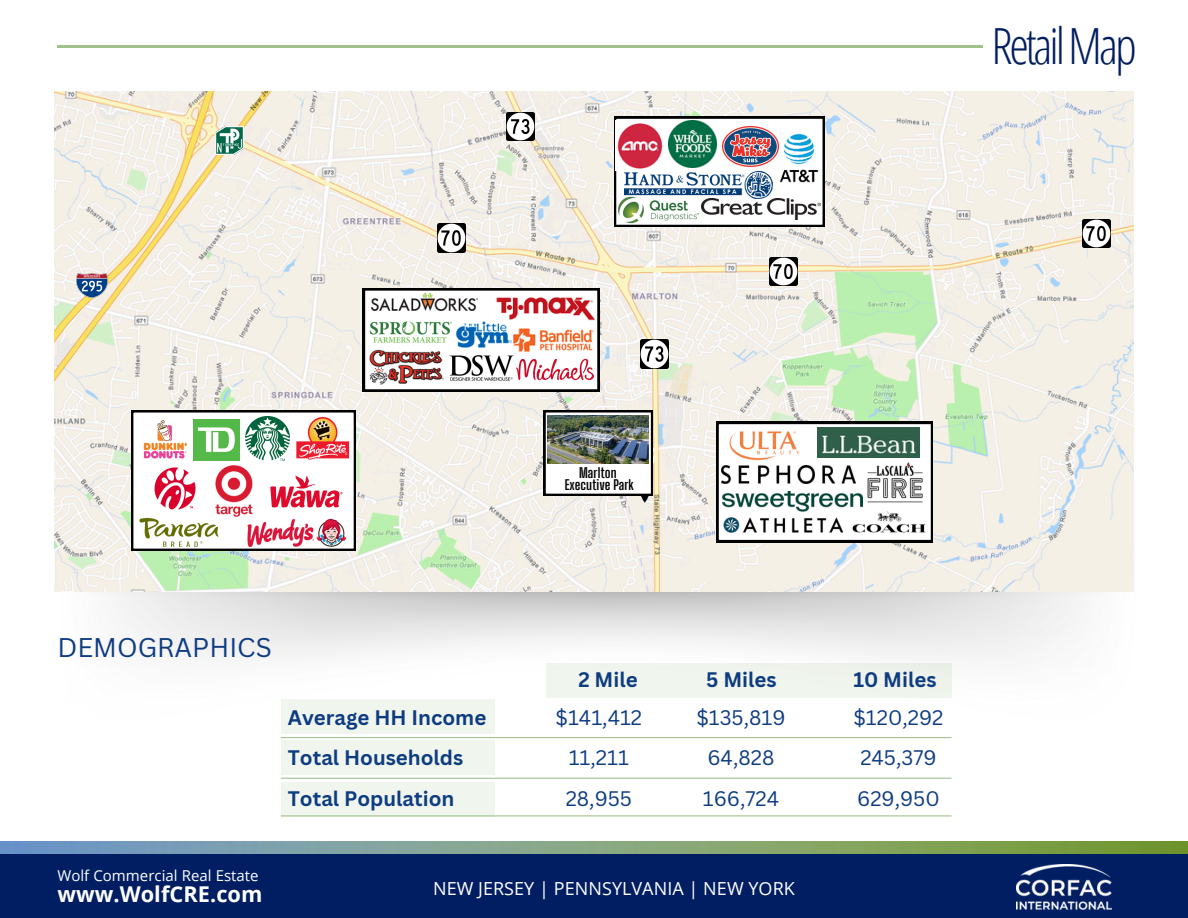
<style>
.page{position:relative;width:1188px;height:918px;background:#fff}
.page>*{position:absolute;margin:0;border:0;box-sizing:border-box;transform-origin:0 0}
.t1{font:300 49.8px "Open Sans Condensed";letter-spacing:-.06em;color:#001e61}
.t2{font:26.4px "Canva Sans";color:#0e3c81}
.t3{font:700 21.75px "Open Sans";letter-spacing:.005em;color:#fff}
.t4{font:700 20.55px "Canva Sans";color:#0e3c81}
.t5{font:20.55px "Canva Sans";color:#0e3c81}
.t6{font:18px "Open Sans";letter-spacing:.005em;color:#fff}
.t7{font:15px "Open Sans";letter-spacing:.005em;color:#fff}
.t8{font:700 13.65px/12.3px "Big Shoulders Display";color:#000;text-align:center}
</style>
<div class="page">
<div style="left:0;top:854px;width:1188px;height:64px;background:#001e61"></div>
<img style="left:0;top:842px;width:1188px;height:12px">
<img style="left:1017px;top:864px;width:94px;height:45px">
<hr style="left:57px;top:46px;width:926px;height:2px;background:#a2c28b">
<img style="left:55px;top:92px;width:1078px;height:499px">
<img style="left:76px;top:273px;width:32px;height:25px">
<img style="left:215px;top:126px;width:28px;height:29px">
<img style="left:506px;top:112px;width:28px;height:28px">
<img style="left:1082px;top:220px;width:29px;height:28px">
<svg style="left:131px;top:410px;width:225px;height:141px"></svg>
<img style="left:296px;top:416px;width:54px;height:44px">
<img style="left:245px;top:416px;width:44px;height:44px">
<img style="left:267px;top:469px;width:79px;height:44px">
<img style="left:194px;top:419px;width:46px;height:42px">
<img style="left:208px;top:465px;width:52px;height:52px">
<img style="left:244px;top:516px;width:105px;height:35px">
<img style="left:151px;top:468px;width:47px;height:41px">
<img style="left:138px;top:515px;width:82px;height:36px">
<img style="left:142px;top:419px;width:46px;height:41px">
<svg style="left:717px;top:422px;width:216px;height:120px"></svg>
<img style="left:723px;top:425px;width:83px;height:36px">
<svg style="left:363px;top:288px;width:236px;height:104px"></svg>
<img style="left:370px;top:344px;width:74px;height:42px">
<img style="left:496px;top:296px;width:100px;height:25px">
<img style="left:372px;top:294px;width:106px;height:17px">
<img style="left:818px;top:427px;width:101px;height:31px">
<img style="left:722px;top:465px;width:134px;height:18px">
<img style="left:863px;top:461px;width:65px;height:44px">
<svg style="left:614px;top:117px;width:210px;height:110px"></svg>
<img style="left:616px;top:120px;width:52px;height:51px">
<img style="left:723px;top:126px;width:56px;height:41px">
<img style="left:669px;top:120px;width:47px;height:48px">
<div style="left:281px;top:699px;width:213px;height:35px;background:#f0f5ed"></div>
<div style="left:281px;top:740px;width:213px;height:34px;background:#f0f5ed"></div>
<div style="left:281px;top:782px;width:213px;height:34px;background:#f0f5ed"></div>
<hr style="left:281px;top:737px;width:671px;height:1px;background:#a4c291">
<hr style="left:281px;top:778px;width:671px;height:1px;background:#a4c291">
<div style="left:546px;top:663px;width:406px;height:34px;background:#f0f5ed"></div>
<hr style="left:281px;top:815px;width:671px;height:1px;background:#a4c291">
<img style="left:769px;top:257px;width:28px;height:28px">
<img style="left:437px;top:224px;width:28px;height:28px">
<img style="left:640px;top:340px;width:29px;height:28px">
<img style="left:368px;top:319px;width:85px;height:25px">
<img style="left:449px;top:353px;width:64px;height:30px">
<img style="left:516px;top:359px;width:78px;height:22px">
<img style="left:513px;top:327px;width:81px;height:27px">
<img style="left:456px;top:322px;width:55px;height:27px">
<img style="left:624px;top:171px;width:149px;height:27px">
<img style="left:618px;top:197px;width:82px;height:27px">
<img style="left:779px;top:133px;width:42px;height:51px">
<img style="left:701px;top:198px;width:120px;height:22px">
<svg style="left:544px;top:410px;width:109px;height:93px"></svg>
<img style="left:548px;top:415px;width:101px;height:49px">
<img style="left:722px;top:514px;width:124px;height:20px">
<img style="left:723px;top:491px;width:139px;height:21px">
<img style="left:852px;top:512px;width:75px;height:24px">
<p class="t1" style="left:991px;top:11px;width:147px">RetailMap</p>
<h4 class="t8" style="left:565px;top:466px;width:71px">Marlton<br>Executive Park</h4>
<h4 class="t2" style="left:57px;top:628px;width:216px">DEMOGRAPHICS</h4>
<p class="t4" style="left:288px;top:703px;width:200px">Average HH Income</p>
<p class="t4" style="left:288px;top:743px;width:177px">Total Households</p>
<p class="t4" style="left:288px;top:784px;width:168px">Total Population</p>
<h4 class="t4" style="left:578px;top:665px;width:61px">2 Mile</h4>
<h4 class="t4" style="left:706px;top:665px;width:72px">5 Miles</h4>
<h4 class="t4" style="left:853px;top:665px;width:85px">10 Miles</h4>
<p class="t5" style="left:556px;top:703px;width:88px">$141,412</p>
<p class="t5" style="left:569px;top:743px;width:62px">11,211</p>
<p class="t5" style="left:566px;top:784px;width:68px">28,955</p>
<p class="t5" style="left:696px;top:703px;width:91px">$135,819</p>
<h6 class="t5" style="left:708px;top:743px;width:68px">64,828</h6>
<p class="t5" style="left:703px;top:784px;width:78px">166,724</p>
<p class="t5" style="left:853px;top:703px;width:92px">$120,292</p>
<p class="t5" style="left:860px;top:743px;width:78px">245,379</p>
<p class="t5" style="left:857px;top:784px;width:84px">629,950</p>
<p class="t7" style="left:57px;top:864px;width:203px">Wolf Commercial Real Estate</p>
<p class="t3" style="left:57px;top:879px;width:207px">www.WolfCRE.com</p>
<p class="t6" style="left:433px;top:876px;width:363px">NEW JERSEY | PENNSYLVANIA | NEW YORK</p>
</div>
